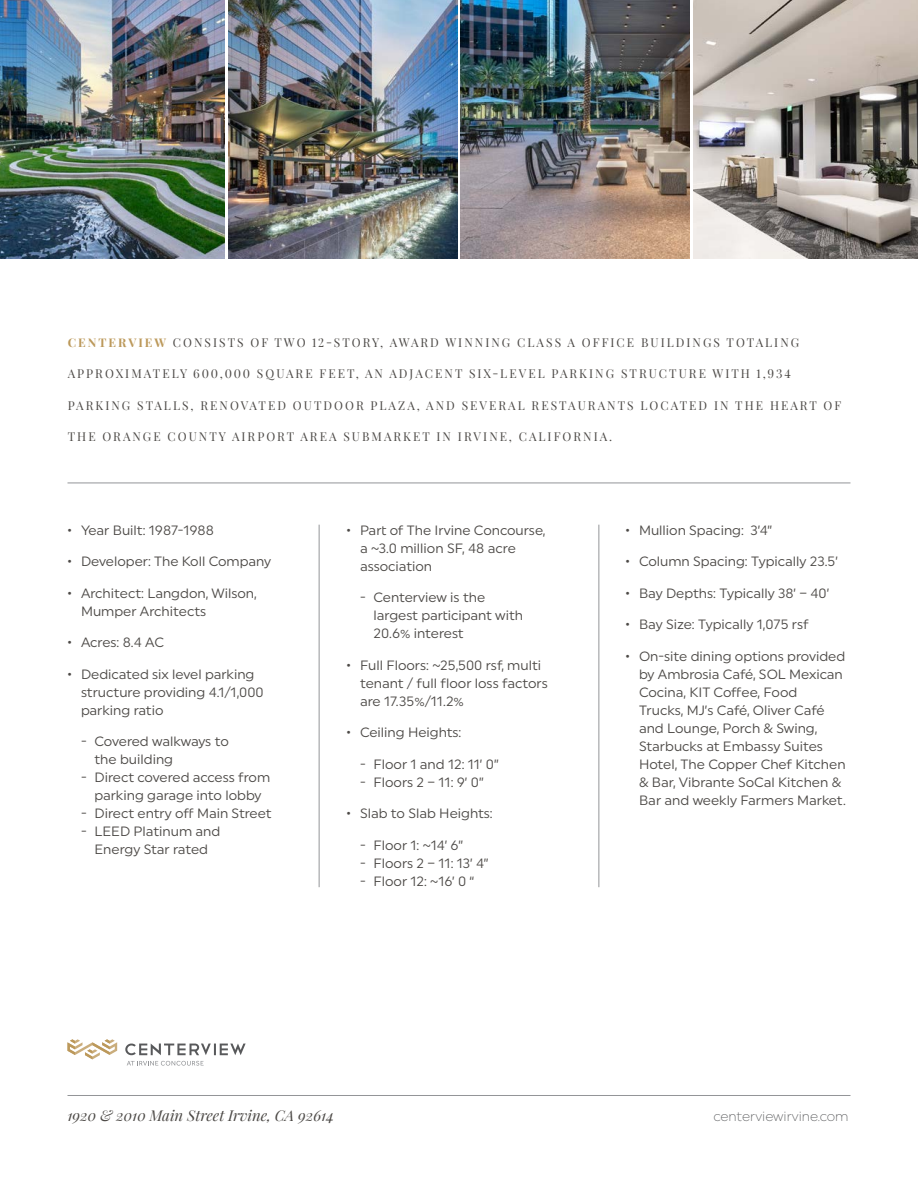
<style>
.page{position:relative;width:918px;height:1188px;background:#fff}
.page>*{position:absolute;margin:0;border:0;box-sizing:border-box;transform-origin:0 0}
.t1{font:italic 15px "Playfair Display";color:#4c4946}
.t2{font:13.5px/18px "Uniform";color:#4c4946}
.t3{font:300 13.5px "Uniform";color:#58595b}
.t4{font:12px "Playfair Display";letter-spacing:.17em;color:#4c4946}
.s1{font-weight:700;color:#bc995b}
</style>
<div class="page">
<hr style="left:319px;top:525px;width:1px;height:362px;background:#939598">
<hr style="left:598px;top:525px;width:1px;height:362px;background:#939598">
<hr style="left:68px;top:1095px;width:782px;height:1px;background:#939598">
<img style="left:0;top:0;width:225px;height:259px">
<img style="left:460px;top:0;width:230px;height:259px">
<img style="left:228px;top:0;width:230px;height:259px">
<img style="left:693px;top:0;width:225px;height:259px">
<svg style="left:67px;top:1039px;width:50px;height:20px"></svg>
<svg style="left:125px;top:1044px;width:121px;height:11px"></svg>
<svg style="left:127px;top:1061px;width:77px;height:5px"></svg>
<hr style="left:68px;top:483px;width:782px;height:1px;background:#939598">
<p class="t4" style="left:68px;top:333px;width:733px"><span class="s1">CENTERVIEW</span> CONSISTS OF TWO 12-STORY, AWARD WINNING CLASS A OFFICE BUILDINGS TOTALING</p>
<p class="t4" style="left:68px;top:364px;width:725px">APPROXIMATELY 600,000 SQUARE FEET, AN ADJACENT SIX-LEVEL PARKING STRUCTURE WITH 1,934</p>
<p class="t4" style="left:68px;top:396px;width:775px">PARKING STALLS, RENOVATED OUTDOOR PLAZA, AND SEVERAL RESTAURANTS LOCATED IN THE HEART OF</p>
<p class="t4" style="left:68px;top:427px;width:546px">THE ORANGE COUNTY AIRPORT AREA SUBMARKET IN IRVINE, CALIFORNIA.</p>
<p class="t2" style="left:68px;top:521px;width:148px">• Year Built: 1987-1988</p>
<p class="t2" style="left:68px;top:552px;width:205px">• Developer: The Koll Company</p>
<p class="t2" style="left:81px;top:584px;width:177px;text-indent:-14px">• Architect: Langdon, Wilson,<br>Mumper Architects</p>
<p class="t2" style="left:68px;top:633px;width:98px">• Acres: 8.4 AC</p>
<p class="t2" style="left:81px;top:665px;width:184px;text-indent:-14px">• Dedicated six level parking structure providing 4.1/1,000 parking ratio</p>
<p class="t2" style="left:94px;top:732px;width:136px;text-indent:-14px">- Covered walkways to the building</p>
<p class="t2" style="left:81px;top:768px;width:191px;text-align:center">- Direct covered access from parking garage into lobby</p>
<p class="t2" style="left:81px;top:804px;width:192px">- Direct entry off Main Street</p>
<p class="t2" style="left:81px;top:822px;width:141px;text-align:center">- LEED Platinum and<br>Energy Star rated</p>
<p class="t2" style="left:360px;top:521px;width:187px;text-indent:-14px">• Part of The Irvine Concourse, a ~3.0 million SF, 48 acre association</p>
<p class="t2" style="left:374px;top:588px;width:151px;text-indent:-14px">- Centerview is the largest participant with<br>20.6% interest</p>
<p class="t2" style="left:360px;top:656px;width:189px;text-indent:-14px">• Full Floors: ~25,500 rsf, multi tenant / full floor loss factors are 17.35%/11.2%</p>
<p class="t2" style="left:347px;top:723px;width:116px">• Ceiling Heights:</p>
<p class="t2" style="left:360px;top:755px;width:140px">- Floor 1 and 12: 11’ 0”</p>
<p class="t2" style="left:360px;top:773px;width:125px">- Floors 2 – 11: 9’ 0”</p>
<p class="t2" style="left:347px;top:804px;width:148px">• Slab to Slab Heights:</p>
<p class="t2" style="left:360px;top:836px;width:105px">- Floor 1: ~14’ 6”</p>
<p class="t2" style="left:360px;top:854px;width:130px">- Floors 2 – 11: 13’ 4”</p>
<p class="t2" style="left:360px;top:872px;width:116px">- Floor 12: ~16’ 0 “</p>
<p class="t2" style="left:626px;top:521px;width:148px">• Mullion Spacing: 3’4”</p>
<p class="t2" style="left:626px;top:552px;width:214px">• Column Spacing: Typically 23.5’</p>
<p class="t2" style="left:626px;top:584px;width:205px">• Bay Depths: Typically 38’ – 40’</p>
<p class="t2" style="left:626px;top:615px;width:185px">• Bay Size: Typically 1,075 rsf</p>
<p class="t2" style="left:639px;top:647px;width:208px;text-indent:-14px">• On-site dining options provided by Ambrosia Café, SOL Mexican<br>Cocina, KIT Coffee, Food<br>Trucks, MJ’s Café, Oliver Café and Lounge, Porch &amp; Swing,<br>Starbucks at Embassy Suites<br>Hotel, The Copper Chef Kitchen &amp; Bar, Vibrante SoCal Kitchen &amp;<br>Bar and weekly Farmers Market.</p>
<p class="t1" style="left:68px;top:1103px;width:268px">1920 &amp; 2010 Main Street Irvine, CA 92614</p>
<p class="t3" style="left:713px;top:1108px;width:137px">centerviewirvine.com</p>
</div>
